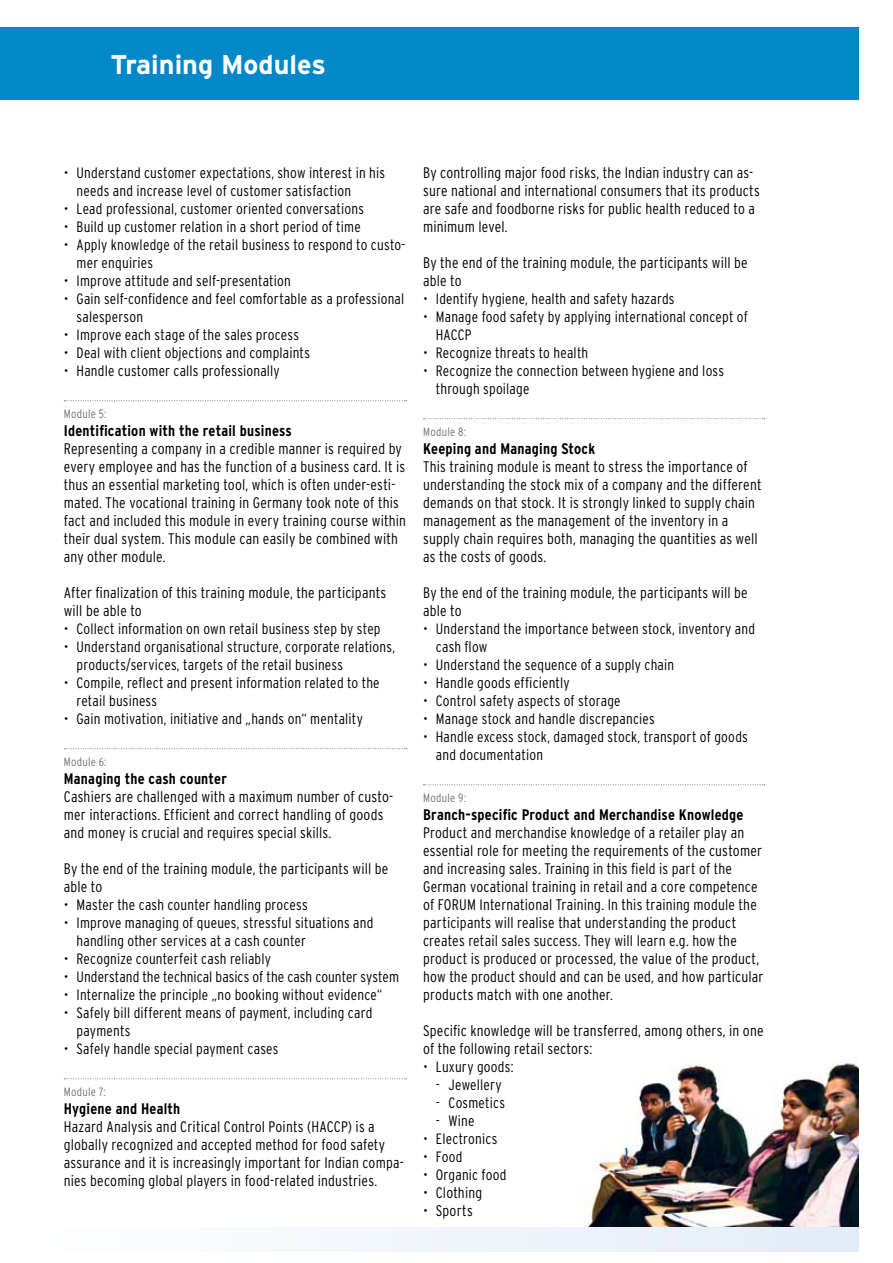
<style>
.page{position:relative;width:893px;height:1263px;background:#fff}
.page>*{position:absolute;margin:0;border:0;box-sizing:border-box;transform-origin:0 0}
.t1{font:700 27px "Interstate";color:#fff}
.t2{font:300 condensed 15.3px/18px "Interstate";letter-spacing:.01em;color:#000}
.t3{font:700 condensed 15.3px "Interstate";letter-spacing:.015em;color:#000}
.t4{font:300 condensed 15px/18px "Interstate";letter-spacing:.015em;color:#000}
.t5{font:300 condensed 12px "Interstate";letter-spacing:.025em;color:#707172}
</style>
<div class="page">
<img style="left:584px;top:1063px;width:275px;height:164px">
<div style="left:0;top:27px;width:859px;height:72px;background:#0088c9"></div>
<div style="left:0;top:1227px;width:859px;height:24px;background:linear-gradient(to right,#fff,#e3ecf7)"></div>
<svg style="left:64px;top:400px;width:343px;height:1px"></svg>
<svg style="left:64px;top:748px;width:343px;height:1px"></svg>
<svg style="left:64px;top:1078px;width:343px;height:1px"></svg>
<svg style="left:423px;top:418px;width:342px;height:1px"></svg>
<svg style="left:423px;top:784px;width:342px;height:1px"></svg>
<h1 class="t1" style="left:111px;top:48px;width:217px">Training Modules</h1>
<p class="t4" style="left:77px;top:164px;width:310px;text-indent:-13px">• Understand customer expectations, show interest in his needs and increase level of customer satisfaction</p>
<p class="t4" style="left:64px;top:200px;width:302px">• Lead professional, customer oriented conversations</p>
<p class="t4" style="left:64px;top:218px;width:298px">• Build up customer relation in a short period of time</p>
<p class="t4" style="left:77px;top:236px;width:330px;text-indent:-13px">• Apply knowledge of the retail business to respond to custo&shy;mer enquiries</p>
<p class="t4" style="left:64px;top:272px;width:229px">• Improve attitude and self-presentation</p>
<p class="t4" style="left:77px;top:290px;width:329px;text-indent:-13px">• Gain self-confidence and feel comfortable as a professional salesperson</p>
<p class="t4" style="left:64px;top:326px;width:237px">• Improve each stage of the sales process</p>
<p class="t4" style="left:64px;top:344px;width:248px">• Deal with client objections and complaints</p>
<p class="t4" style="left:64px;top:362px;width:218px">• Handle customer calls professionally</p>
<p class="t5" style="left:64px;top:407px;width:44px">Module 5:</p>
<p class="t3" style="left:64px;top:421px;width:230px">Identification with the retail business</p>
<p class="t2" style="left:64px;top:440px;width:344px">Representing a company in a credible manner is required by every employee and has the function of a business card. It is thus an essential marketing tool, which is often under-esti&shy;mated. The vocational training in Germany took note of this fact and included this module in every training course within their dual system. This module can easily be combined with any other module.</p>
<p class="t2" style="left:64px;top:584px;width:324px">After finalization of this training module, the participants will be able to</p>
<p class="t4" style="left:64px;top:620px;width:318px">• Collect information on own retail business step by step</p>
<p class="t4" style="left:77px;top:638px;width:320px;text-indent:-13px">• Understand organisational structure, corporate relations, products/services, targets of the retail business</p>
<p class="t4" style="left:77px;top:674px;width:305px;text-indent:-13px">• Compile, reflect and present information related to the retail business</p>
<p class="t4" style="left:64px;top:710px;width:301px">• Gain motivation, initiative and „hands on“ mentality</p>
<p class="t5" style="left:64px;top:755px;width:44px">Module 6:</p>
<p class="t3" style="left:64px;top:769px;width:165px">Managing the cash counter</p>
<p class="t2" style="left:64px;top:788px;width:331px">Cashiers are challenged with a maximum number of custo&shy;mer interactions. Efficient and correct handling of goods and money is crucial and requires special skills.</p>
<p class="t2" style="left:64px;top:860px;width:326px">By the end of the training module, the participants will be able to</p>
<p class="t4" style="left:64px;top:896px;width:246px">• Master the cash counter handling process</p>
<p class="t4" style="left:77px;top:914px;width:298px;text-indent:-13px">• Improve managing of queues, stressful situations and handling other services at a cash counter</p>
<p class="t4" style="left:64px;top:950px;width:209px">• Recognize counterfeit cash reliably</p>
<p class="t4" style="left:64px;top:968px;width:337px">• Understand the technical basics of the cash counter system</p>
<p class="t4" style="left:64px;top:986px;width:320px">• Internalize the principle „no booking without evidence“</p>
<p class="t4" style="left:77px;top:1004px;width:297px;text-indent:-13px">• Safely bill different means of payment, including card payments</p>
<p class="t4" style="left:64px;top:1040px;width:216px">• Safely handle special payment cases</p>
<p class="t5" style="left:64px;top:1085px;width:44px">Module 7:</p>
<p class="t3" style="left:64px;top:1099px;width:118px">Hygiene and Health</p>
<p class="t2" style="left:64px;top:1118px;width:342px">Hazard Analysis and Critical Control Points (HACCP) is a globally recognized and accepted method for food safety assurance and it is increasingly important for Indian compa&shy;nies becoming global players in food-related industries.</p>
<p class="t2" style="left:423px;top:164px;width:338px">By controlling major food risks, the Indian industry can as&shy;sure national and international consumers that its products are safe and foodborne risks for public health reduced to a minimum level.</p>
<p class="t2" style="left:423px;top:254px;width:326px">By the end of the training module, the participants will be able to</p>
<p class="t4" style="left:423px;top:290px;width:253px">• Identify hygiene, health and safety hazards</p>
<p class="t4" style="left:436px;top:308px;width:314px;text-indent:-13px">• Manage food safety by applying international concept of<br>HACCP</p>
<p class="t4" style="left:423px;top:344px;width:167px">• Recognize threats to health</p>
<p class="t4" style="left:436px;top:362px;width:290px;text-indent:-13px">• Recognize the connection between hygiene and loss through spoilage</p>
<p class="t5" style="left:423px;top:425px;width:44px">Module 8:</p>
<p class="t3" style="left:423px;top:439px;width:174px">Keeping and Managing Stock</p>
<p class="t2" style="left:423px;top:458px;width:340px">This training module is meant to stress the importance of understanding the stock mix of a company and the different demands on that stock. It is strongly linked to supply chain management as the management of the inventory in a supply chain requires both, managing the quantities as well as the costs of goods.</p>
<p class="t2" style="left:423px;top:584px;width:326px">By the end of the training module, the participants will be able to</p>
<p class="t4" style="left:436px;top:620px;width:321px;text-indent:-13px">• Understand the importance between stock, inventory and cash flow</p>
<p class="t4" style="left:423px;top:656px;width:253px">• Understand the sequence of a supply chain</p>
<p class="t4" style="left:423px;top:674px;width:148px">• Handle goods efficiently</p>
<p class="t4" style="left:423px;top:692px;width:199px">• Control safety aspects of storage</p>
<p class="t4" style="left:423px;top:710px;width:233px">• Manage stock and handle discrepancies</p>
<p class="t4" style="left:436px;top:728px;width:313px;text-indent:-13px">• Handle excess stock, damaged stock, transport of goods and documentation</p>
<p class="t5" style="left:423px;top:791px;width:44px">Module 9:</p>
<p class="t3" style="left:423px;top:805px;width:322px">Branch-specific Product and Merchandise Knowledge</p>
<p class="t2" style="left:423px;top:824px;width:342px">Product and merchandise knowledge of a retailer play an essential role for meeting the requirements of the customer and increasing sales. Training in this field is part of the German vocational training in retail and a core competence of FORUM International Training. In this training module the participants will realise that understanding the product creates retail sales success. They will learn e.g. how the product is produced or processed, the value of the product, how the product should and can be used, and how particular products match with one another.</p>
<p class="t2" style="left:423px;top:1021px;width:342px">Specific knowledge will be transferred, among others, in one of the following retail sectors:</p>
<p class="t4" style="left:423px;top:1058px;width:92px">• Luxury goods:</p>
<p class="t4" style="left:436px;top:1076px;width:67px">- Jewellery</p>
<p class="t4" style="left:436px;top:1094px;width:71px">- Cosmetics</p>
<p class="t4" style="left:436px;top:1112px;width:40px">- Wine</p>
<p class="t4" style="left:423px;top:1130px;width:76px">• Electronics</p>
<p class="t4" style="left:423px;top:1148px;width:41px">• Food</p>
<p class="t4" style="left:423px;top:1166px;width:85px">• Organic food</p>
<p class="t2" style="left:423px;top:1184px;width:61px">• Clothing</p>
<p class="t2" style="left:423px;top:1202px;width:51px">• Sports</p>
</div>
